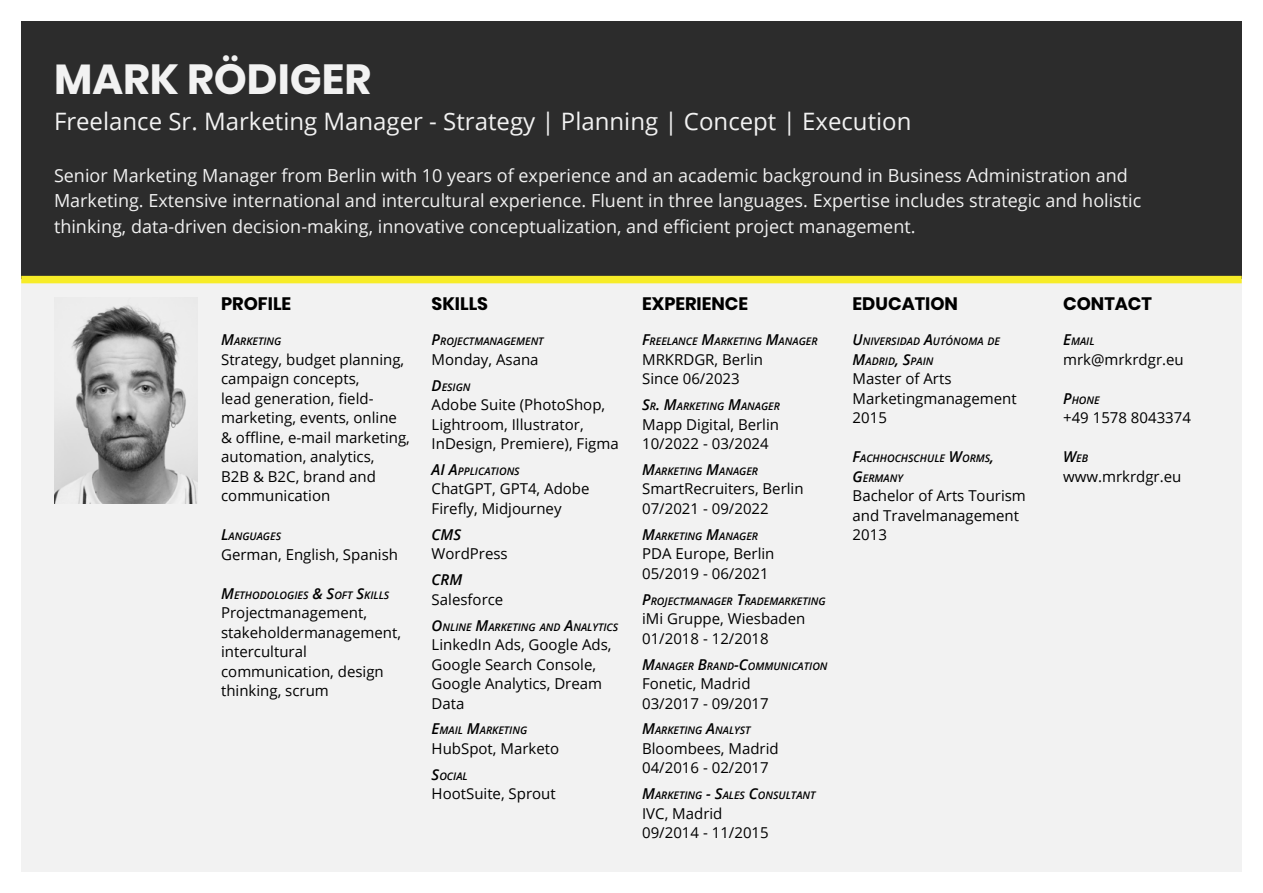
<style>
.page{position:relative;width:1263px;height:893px;background:#fff}
.page>*{position:absolute;margin:0;border:0;box-sizing:border-box;transform-origin:0 0}
.t1{font:700 42px "Poppins";color:#f2f2f2}
.t2{font:24px "Open Sans";color:#f2f2f2}
.t3{font:18px/25.5px "Open Sans";color:#f2f2f2}
.t4{font:700 18px "Poppins";color:#000}
.t5{font:15px/19.5px "Open Sans";color:#000}
.t6{font:italic 600 15px "Open Sans";color:#000}
.t7{font:italic 600 10.5px/19.5px "Open Sans";color:#000}
.s1{font-size:15px}
</style>
<div class="page">
<div style="left:21px;top:21px;width:1221px;height:851px;background:#f2f2f2"></div>
<div style="left:21px;top:21px;width:1221px;height:258px;background:#2c2c2c"></div>
<div style="left:21px;top:276px;width:1221px;height:7px;background:#f7ec28"></div>
<img style="left:54px;top:305px;width:144px;height:199px">
<h1 class="t1" style="left:54px;top:55px;width:319px">MARK RÖDIGER</h1>
<h2 class="t2" style="left:54px;top:105px;width:859px">Freelance Sr. Marketing Manager - Strategy | Planning | Concept | Execution</h2>
<p class="t3" style="left:54px;top:162px;width:1089px">Senior Marketing Manager from Berlin with 10 years of experience and an academic background in Business Administration and<br>Marketing. Extensive international and intercultural experience. Fluent in three languages. Expertise includes strategic and holistic thinking, data-driven decision-making, innovative conceptualization, and efficient project management.</p>
<p class="t4" style="left:221px;top:293px;width:72px">PROFILE</p>
<p class="t7" style="left:221px;top:331px;width:61px"><span class="s1">M</span>ARKETING</p>
<p class="t5" style="left:221px;top:349px;width:190px">Strategy, budget planning, campaign concepts,<br>lead generation, field&shy;marketing, events, online &amp; offline, e-mail marketing, automation, analytics,<br>B2B &amp; B2C, brand and communication</p>
<p class="t7" style="left:221px;top:526px;width:61px"><span class="s1">L</span>ANGUAGES</p>
<p class="t5" style="left:221px;top:544px;width:178px">German, English, Spanish</p>
<p class="t7" style="left:221px;top:585px;width:170px"><span class="s1">M</span>ETHODOLOGIES <span class="s1">&amp; S</span>OFT <span class="s1">S</span>KILLS</p>
<p class="t5" style="left:221px;top:603px;width:181px">Projectmanagement, stakeholdermanagement, intercultural communication, design thinking, scrum</p>
<p class="t4" style="left:432px;top:293px;width:58px">SKILLS</p>
<p class="t7" style="left:432px;top:331px;width:114px"><span class="s1">P</span>ROJECTMANAGEMENT</p>
<p class="t5" style="left:432px;top:349px;width:109px">Monday, Asana</p>
<p class="t7" style="left:432px;top:377px;width:40px"><span class="s1">D</span>ESIGN</p>
<p class="t5" style="left:432px;top:394px;width:189px">Adobe Suite (PhotoShop,<br>Lightroom, Illustrator,<br>InDesign, Premiere), Figma</p>
<p class="t7" style="left:432px;top:461px;width:90px"><span class="s1">AI A</span>PPLICATIONS</p>
<p class="t5" style="left:432px;top:479px;width:159px">ChatGPT, GPT4, Adobe<br>Firefly, Midjourney</p>
<p class="t6" style="left:432px;top:524px;width:11px">CMS</p>
<p class="t5" style="left:432px;top:544px;width:78px">WordPress</p>
<p class="t6" style="left:432px;top:569px;width:11px">CRM</p>
<p class="t5" style="left:432px;top:589px;width:73px">Salesforce</p>
<p class="t7" style="left:432px;top:617px;width:188px"><span class="s1">O</span>NLINE <span class="s1">M</span>ARKETING AND <span class="s1">A</span>NALYTICS</p>
<p class="t5" style="left:432px;top:634px;width:181px">LinkedIn Ads, Google Ads,<br>Google Search Console,<br>Google Analytics, Dream<br>Data</p>
<p class="t7" style="left:432px;top:721px;width:96px"><span class="s1">E</span>MAIL <span class="s1">M</span>ARKETING</p>
<p class="t5" style="left:432px;top:738px;width:129px">HubSpot, Marketo</p>
<p class="t7" style="left:432px;top:766px;width:38px"><span class="s1">S</span>OCIAL</p>
<p class="t5" style="left:432px;top:784px;width:126px">HootSuite, Sprout</p>
<p class="t4" style="left:642px;top:293px;width:108px">EXPERIENCE</p>
<p class="t7" style="left:642px;top:331px;width:177px"><span class="s1">F</span>REELANCE <span class="s1">M</span>ARKETING <span class="s1">M</span>ANAGER</p>
<p class="t5" style="left:642px;top:349px;width:123px">MRKRDGR, Berlin<br>Since 06/2023</p>
<p class="t7" style="left:642px;top:396px;width:139px"><span class="s1">S</span>R<span class="s1">. M</span>ARKETING <span class="s1">M</span>ANAGER</p>
<p class="t5" style="left:642px;top:414px;width:138px">Mapp Digital, Berlin<br>10/2022 - 03/2024</p>
<p class="t7" style="left:642px;top:461px;width:117px"><span class="s1">M</span>ARKETING <span class="s1">M</span>ANAGER</p>
<p class="t5" style="left:642px;top:479px;width:163px">SmartRecruiters, Berlin<br>07/2021 - 09/2022</p>
<p class="t7" style="left:642px;top:526px;width:117px"><span class="s1">M</span>ARKETING <span class="s1">M</span>ANAGER</p>
<p class="t5" style="left:642px;top:544px;width:134px">PDA Europe, Berlin<br>05/2019 - 06/2021</p>
<p class="t7" style="left:642px;top:591px;width:184px"><span class="s1">P</span>ROJECTMANAGER <span class="s1">T</span>RADEMARKETING</p>
<p class="t5" style="left:642px;top:609px;width:165px">iMi Gruppe, Wiesbaden<br>01/2018 - 12/2018</p>
<p class="t7" style="left:642px;top:656px;width:187px"><span class="s1">M</span>ANAGER <span class="s1">B</span>RAND<span class="s1">-C</span>OMMUNICATION</p>
<p class="t5" style="left:642px;top:673px;width:128px">Fonetic, Madrid<br>03/2017 - 09/2017</p>
<p class="t7" style="left:642px;top:721px;width:110px"><span class="s1">M</span>ARKETING <span class="s1">A</span>NALYST</p>
<p class="t5" style="left:642px;top:738px;width:138px">Bloombees, Madrid<br>04/2016 - 02/2017</p>
<p class="t7" style="left:642px;top:786px;width:175px"><span class="s1">M</span>ARKETING <span class="s1">- S</span>ALES <span class="s1">C</span>ONSULTANT</p>
<p class="t5" style="left:642px;top:803px;width:128px">IVC, Madrid<br>09/2014 - 11/2015</p>
<p class="t4" style="left:853px;top:293px;width:107px">EDUCATION</p>
<p class="t7" style="left:853px;top:331px;width:149px"><span class="s1">U</span>NIVERSIDAD <span class="s1">A</span>UTÓNOMA DE<br><span class="s1">M</span>ADRID<span class="s1">, S</span>PAIN</p>
<p class="t5" style="left:853px;top:369px;width:166px">Master of Arts<br>Marketingmanagement<br>2015</p>
<p class="t7" style="left:853px;top:448px;width:143px"><span class="s1">F</span>ACHHOCHSCHULE <span class="s1">W</span>ORMS<span class="s1">,<br>G</span>ERMANY</p>
<p class="t5" style="left:853px;top:486px;width:175px">Bachelor of Arts Tourism and Travelmanagement<br>2013</p>
<p class="t4" style="left:1063px;top:293px;width:90px">CONTACT</p>
<p class="t7" style="left:1063px;top:331px;width:33px"><span class="s1">E</span>MAIL</p>
<p class="t5" style="left:1063px;top:349px;width:122px">mrk@mrkrdgr.eu</p>
<p class="t7" style="left:1063px;top:390px;width:38px"><span class="s1">P</span>HONE</p>
<p class="t5" style="left:1063px;top:408px;width:129px">+49 1578 8043374</p>
<p class="t7" style="left:1063px;top:448px;width:27px"><span class="s1">W</span>EB</p>
<p class="t5" style="left:1063px;top:466px;width:120px">www.mrkrdgr.eu</p>
</div>
